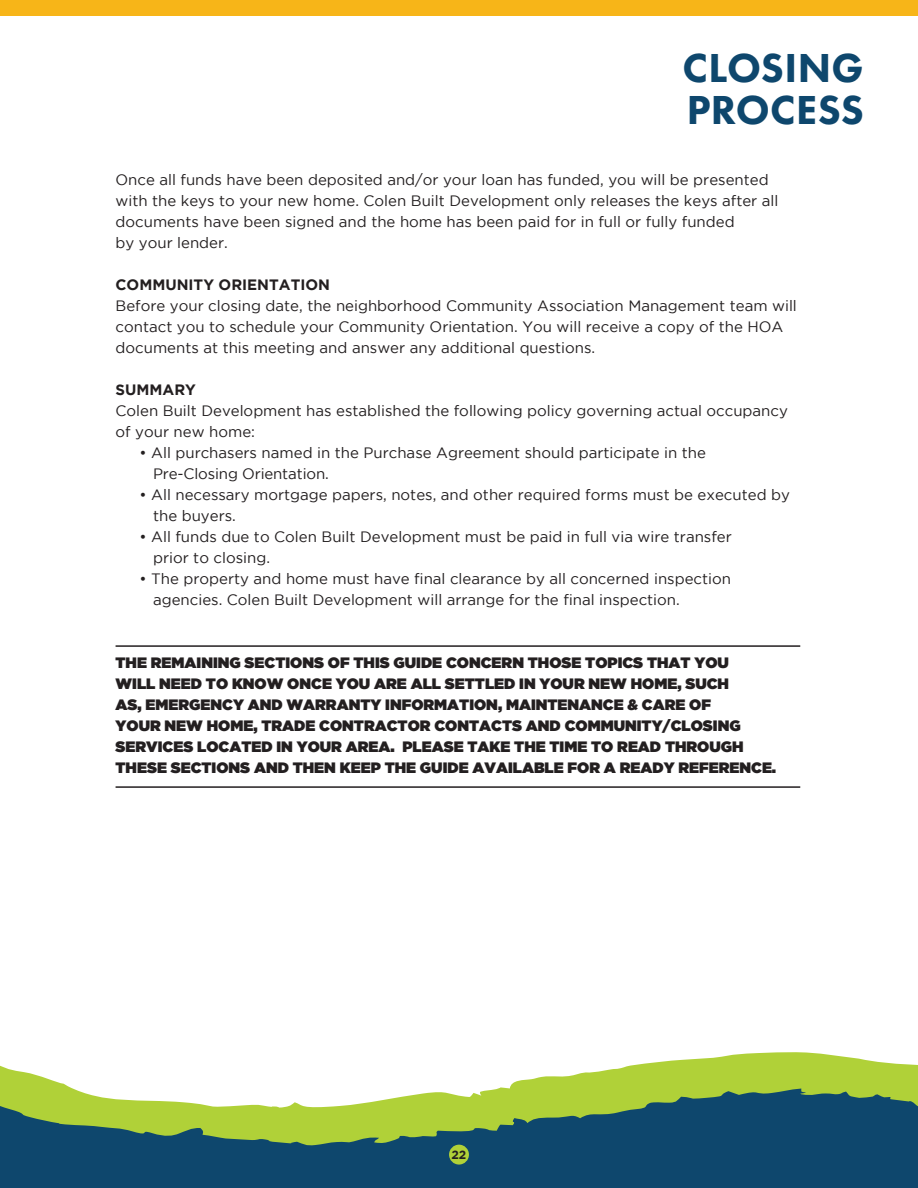
<style>
.page{position:relative;width:918px;height:1188px;background:#fff}
.page>*{position:absolute;margin:0;border:0;box-sizing:border-box;transform-origin:0 0}
.t1{font:800 42px "Futura PT";letter-spacing:.005em;color:#0e476d}
.t2{font:15px/21px "Gotham";color:#231f20}
.t3{font:15px/21px "Gotham Ultra";color:#231f20}
.t4{font:700 15px "Gotham";color:#231f20}
.t5{font:700 12px "Gotham";color:#231f20}
</style>
<div class="page">
<div style="left:0;top:1146px;width:918px;height:42px;background:#0e476d"></div>
<svg style="left:0;top:1052px;width:918px;height:94px"></svg>
<div style="left:449px;top:1145px;width:20px;height:20px;background:#b0d138;border-radius:50%"></div>
<div style="left:0;top:0;width:918px;height:16px;background:#f7b518"></div>
<hr style="left:116px;top:645px;width:684px;height:2px;background:#231f20">
<hr style="left:116px;top:786px;width:684px;height:2px;background:#231f20">
<p class="t1" style="left:682px;top:41px;width:183px">CLOSING</p>
<p class="t1" style="left:687px;top:83px;width:179px">PROCESS</p>
<p class="t2" style="left:116px;top:169px;width:664px">Once all funds have been deposited and/or your loan has funded, you will be presented with the keys to your new home. Colen Built Development only releases the keys after all documents have been signed and the home has been paid for in full or fully funded<br>by your lender.</p>
<p class="t4" style="left:116px;top:276px;width:216px">COMMUNITY ORIENTATION</p>
<p class="t2" style="left:116px;top:295px;width:683px">Before your closing date, the neighborhood Community Association Management team will contact you to schedule your Community Orientation. You will receive a copy of the HOA documents at this meeting and answer any additional questions.</p>
<p class="t4" style="left:116px;top:381px;width:82px">SUMMARY</p>
<p class="t2" style="left:116px;top:400px;width:674px">Colen Built Development has established the following policy governing actual occupancy of your new home:</p>
<p class="t2" style="left:153px;top:442px;width:554px;text-indent:-14px">• All purchasers named in the Purchase Agreement should participate in the<br>Pre-Closing Orientation.</p>
<p class="t2" style="left:153px;top:484px;width:638px;text-indent:-14px">• All necessary mortgage papers, notes, and other required forms must be executed by the buyers.</p>
<p class="t2" style="left:153px;top:526px;width:580px;text-indent:-14px">• All funds due to Colen Built Development must be paid in full via wire transfer prior to closing.</p>
<p class="t2" style="left:153px;top:568px;width:580px;text-indent:-14px">• The property and home must have final clearance by all concerned inspection agencies. Colen Built Development will arrange for the final inspection.</p>
<p class="t3" style="left:116px;top:652px;width:662px">THE REMAINING SECTIONS OF THIS GUIDE CONCERN THOSE TOPICS THAT YOU<br>WILL NEED TO KNOW ONCE YOU ARE ALL SETTLED IN YOUR NEW HOME, SUCH<br>AS, EMERGENCY AND WARRANTY INFORMATION, MAINTENANCE &amp; CARE OF<br>YOUR NEW HOME, TRADE CONTRACTOR CONTACTS AND COMMUNITY/CLOSING SERVICES LOCATED IN YOUR AREA. PLEASE TAKE THE TIME TO READ THROUGH THESE SECTIONS AND THEN KEEP THE GUIDE AVAILABLE FOR A READY REFERENCE.</p>
<p class="t5" style="left:452px;top:1148px;width:16px">22</p>
</div>
